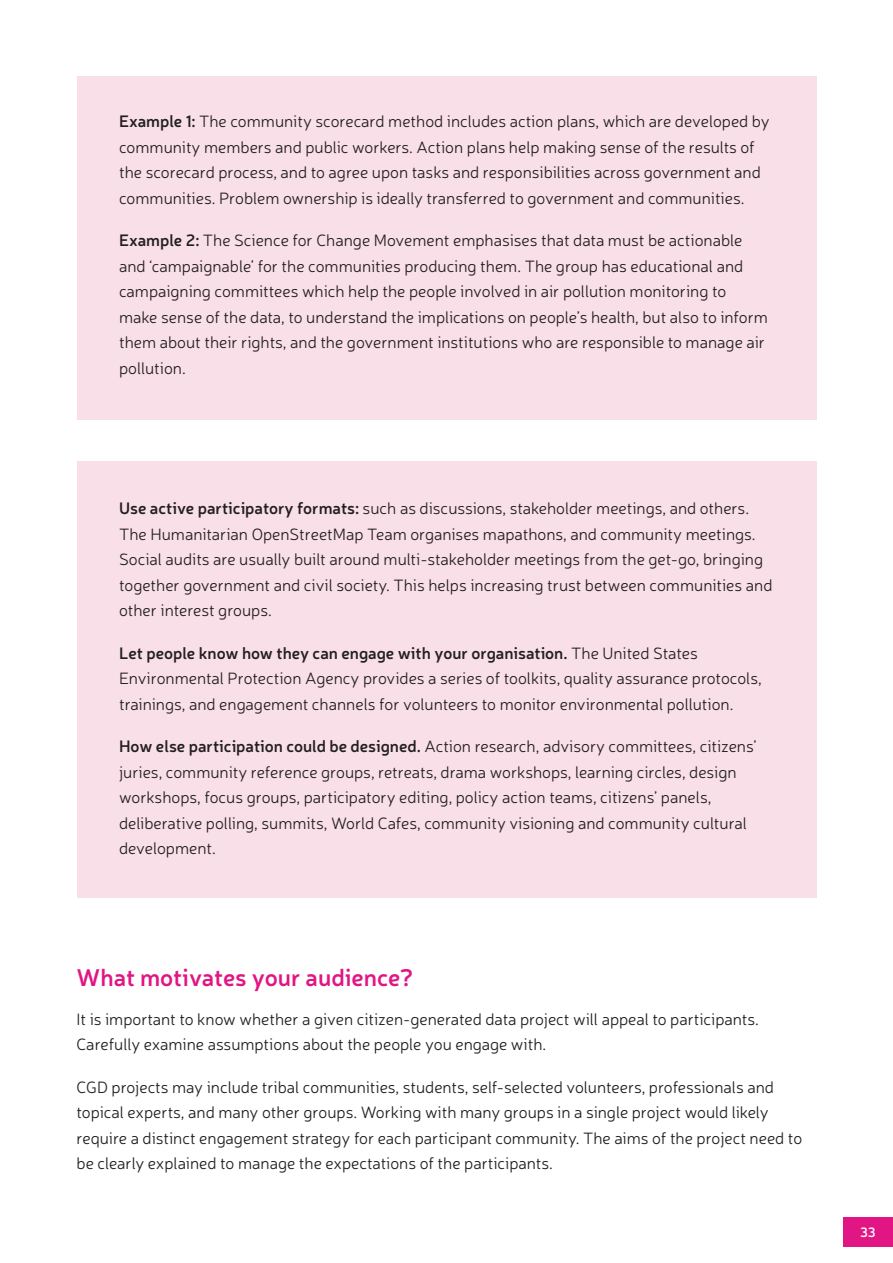
<style>
.page{position:relative;width:893px;height:1263px;background:#fff}
.page>*{position:absolute;margin:0;border:0;box-sizing:border-box;transform-origin:0 0}
.t1{font:600 24px "Neris";color:#e11584}
.t2{font:300 16.5px/25.5px "Neris";color:#231f20}
.t3{font:600 13.5px "Neris";color:#fff}
.s1{font-weight:600}
</style>
<div class="page">
<div style="left:77px;top:77px;width:739px;height:343px;background:#f9dfe8"></div>
<div style="left:77px;top:461px;width:739px;height:437px;background:#f9dfe8"></div>
<div style="left:843px;top:1217px;width:50px;height:30px;background:#e11584"></div>
<p class="t2" style="left:119px;top:108px;width:652px"><span class="s1">Example 1:</span> The community scorecard method includes action plans, which are developed by community members and public workers. Action plans help making sense of the results of the scorecard process, and to agree upon tasks and responsibilities across government and communities. Problem ownership is ideally transferred to government and communities.</p>
<p class="t2" style="left:119px;top:227px;width:650px"><span class="s1">Example 2:</span> The Science for Change Movement emphasises that data must be actionable and ‘campaignable’ for the communities producing them. The group has educational and campaigning committees which help the people involved in air pollution monitoring to make sense of the data, to understand the implications on people’s health, but also to inform them about their rights, and the government institutions who are responsible to manage air pollution.</p>
<p class="t2" style="left:119px;top:495px;width:655px"><span class="s1">Use active participatory formats:</span> such as discussions, stakeholder meetings, and others.<br>The Humanitarian OpenStreetMap Team organises mapathons, and community meetings.<br>Social audits are usually built around multi-stakeholder meetings from the get-go, bringing together government and civil society. This helps increasing trust between communities and other interest groups.</p>
<p class="t2" style="left:119px;top:639px;width:644px"><span class="s1">Let people know how they can engage with your organisation.</span> The United States<br>Environmental Protection Agency provides a series of toolkits, quality assurance protocols, trainings, and engagement channels for volunteers to monitor environmental pollution.</p>
<p class="t2" style="left:119px;top:733px;width:639px"><span class="s1">How else participation could be designed.</span> Action research, advisory committees, citizens’ juries, community reference groups, retreats, drama workshops, learning circles, design workshops, focus groups, participatory editing, policy action teams, citizens’ panels, deliberative polling, summits, World Cafes, community visioning and community cultural development.</p>
<h1 class="t1" style="left:77px;top:961px;width:338px">What motivates your audience?</h1>
<p class="t2" style="left:77px;top:1005px;width:684px">It is important to know whether a given citizen-generated data project will appeal to participants.<br>Carefully examine assumptions about the people you engage with.</p>
<p class="t2" style="left:77px;top:1073px;width:727px">CGD projects may include tribal communities, students, self-selected volunteers, professionals and topical experts, and many other groups. Working with many groups in a single project would likely require a distinct engagement strategy for each participant community. The aims of the project need to be clearly explained to manage the expectations of the participants.</p>
<p class="t3" style="left:860px;top:1223px;width:17px">33</p>
</div>
